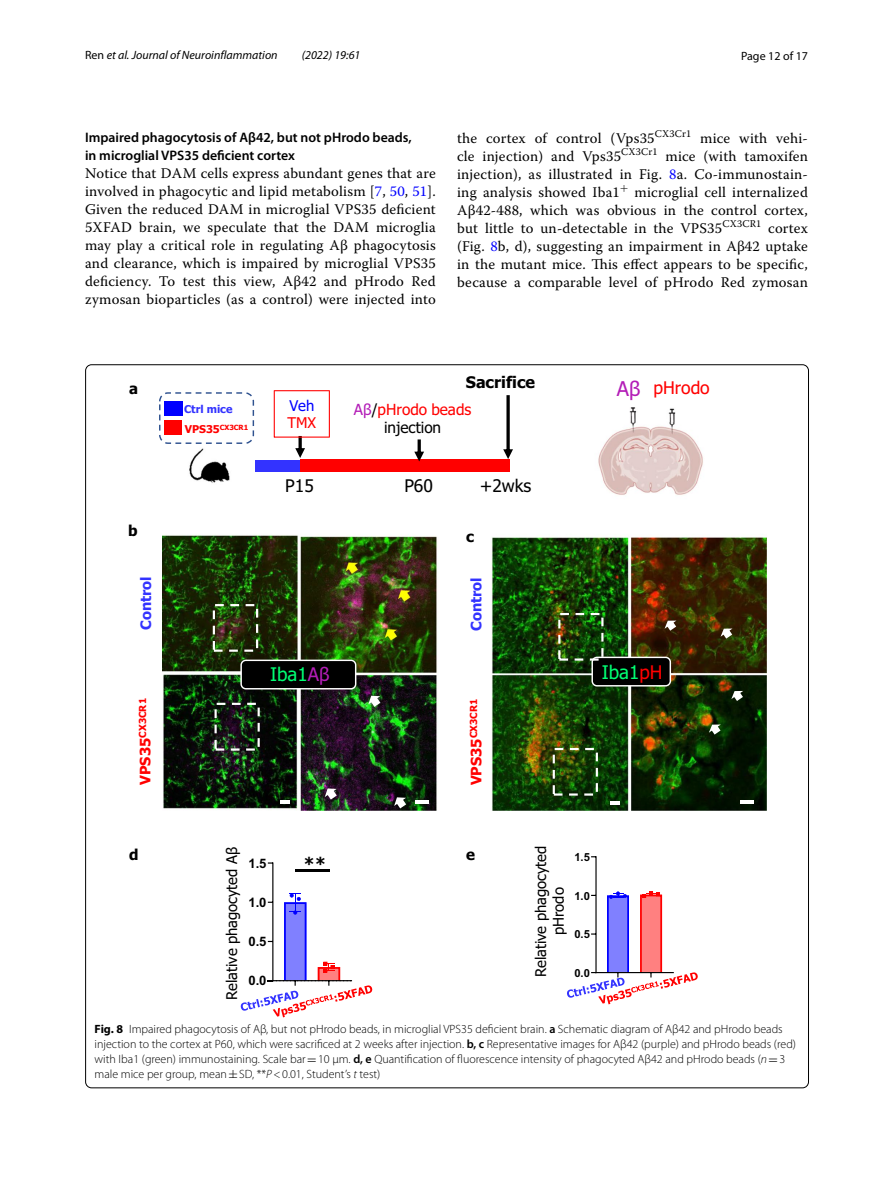
<style>
.page{position:relative;width:893px;height:1187px;background:#fff}
.page>*{position:absolute;margin:0;border:0;box-sizing:border-box;transform-origin:0 0}
.t1{font:18.75px "Tahoma 11";color:#00fe73}
.t2{font:17.4px "Tahoma 11";color:#000}
.t3{font:17.4px "Tahoma 11";color:#f00}
.t4{font:17.4px "Tahoma Bold 10";color:#000}
.t5{font:16.05px "Tahoma Bold 10";color:#000}
.t6{font:15.45px "Tahoma 11";color:#000}
.t7{font:15.3px "Tahoma 11";color:#f00}
.t8{font:15px "Tahoma Bold 10";color:#000}
.t9{font:14.85px/17.7px "Tahoma 11";letter-spacing:-.005em;color:#000;text-align:center}
.t10{font:14.85px "Tahoma 11";color:#00f}
.t11{font:14.85px "Tahoma 11";color:#f00}
.t12{font:14.7px/18px "Warnock Pro";letter-spacing:.015em;color:#000;text-align:justify}
.t13{font:14.4px "Tahoma Bold 10";color:#33f}
.t14{font:600 13.8px/18px "Myriad Pro";color:#000}
.t15{font:13.05px "Arial Bold MT7";color:#000}
.t16{font:300 12px/15px "Myriad Pro";color:#000}
.t17{font:italic 12px "Myriad Pro";color:#000}
.t18{font:12px "Myriad Pro";color:#000}
.t19{font:11.1px "Arial Bold MT7";color:#000}
.t20{font:10.8px "Tahoma Bold 10";color:#33f}
.t21{font:9.75px "Tahoma Bold 10";letter-spacing:-.005em;color:#f00}
.t22{font:7.2px "Tahoma Bold 10";letter-spacing:-.005em;color:#f00}
.s1{font-style:normal}
.s2{color:#00f}
.s3{font-size:20.4px;color:#b31db7}
.s4{color:#b31db7}
.s5{color:#000}
.s6{font-size:10.8px}
.s7{font-size:14.4px}
.s8{color:#f00}
.s9{font-weight:700}
.s10{font-weight:600}
.s11{font-family:"MTSY";font-weight:400}
.s12{font-style:italic}
</style>
<div class="page">
<img style="left:162px;top:407px;width:604px;height:403px">
<svg style="left:709px;top:724px;width:12px;height:10px"></svg>
<svg style="left:368px;top:695px;width:12px;height:11px"></svg>
<svg style="left:325px;top:788px;width:12px;height:11px"></svg>
<svg style="left:664px;top:620px;width:12px;height:10px"></svg>
<svg style="left:720px;top:628px;width:12px;height:10px"></svg>
<svg style="left:731px;top:691px;width:12px;height:10px"></svg>
<svg style="left:394px;top:797px;width:12px;height:11px"></svg>
<svg style="left:240px;top:659px;width:116px;height:30px;background:#1a1b19"></svg>
<svg style="left:229px;top:649px;width:9px;height:2px"></svg>
<svg style="left:244px;top:639px;width:14px;height:12px"></svg>
<svg style="left:256px;top:624px;width:2px;height:9px"></svg>
<svg style="left:246px;top:604px;width:12px;height:13px"></svg>
<svg style="left:230px;top:604px;width:9px;height:2px"></svg>
<svg style="left:213px;top:604px;width:11px;height:15px"></svg>
<svg style="left:213px;top:625px;width:2px;height:9px"></svg>
<svg style="left:213px;top:641px;width:10px;height:10px"></svg>
<svg style="left:231px;top:748px;width:9px;height:2px"></svg>
<svg style="left:246px;top:738px;width:14px;height:12px"></svg>
<svg style="left:258px;top:722px;width:2px;height:9px"></svg>
<svg style="left:247px;top:702px;width:13px;height:14px"></svg>
<svg style="left:232px;top:702px;width:9px;height:3px"></svg>
<svg style="left:215px;top:702px;width:10px;height:16px"></svg>
<svg style="left:215px;top:724px;width:2px;height:9px"></svg>
<svg style="left:215px;top:739px;width:9px;height:11px"></svg>
<svg style="left:610px;top:801px;width:9px;height:3px"></svg>
<svg style="left:740px;top:800px;width:13px;height:3px"></svg>
<hr style="left:415px;top:800px;width:14px;height:3px;background:#fff">
<svg style="left:575px;top:658px;width:8px;height:2px"></svg>
<svg style="left:590px;top:648px;width:81px;height:38px;background:#22271b"></svg>
<svg style="left:601px;top:633px;width:2px;height:8px"></svg>
<svg style="left:591px;top:613px;width:12px;height:13px"></svg>
<svg style="left:575px;top:613px;width:9px;height:2px"></svg>
<svg style="left:558px;top:613px;width:11px;height:15px"></svg>
<svg style="left:558px;top:635px;width:2px;height:8px"></svg>
<svg style="left:558px;top:650px;width:10px;height:10px"></svg>
<svg style="left:569px;top:793px;width:9px;height:2px"></svg>
<svg style="left:584px;top:783px;width:14px;height:12px"></svg>
<svg style="left:596px;top:767px;width:2px;height:9px"></svg>
<svg style="left:585px;top:747px;width:13px;height:14px"></svg>
<svg style="left:570px;top:747px;width:9px;height:3px"></svg>
<svg style="left:553px;top:747px;width:10px;height:16px"></svg>
<svg style="left:553px;top:770px;width:2px;height:8px"></svg>
<svg style="left:553px;top:785px;width:9px;height:10px"></svg>
<svg style="left:281px;top:800px;width:9px;height:3px"></svg>
<hr style="left:272px;top:862px;width:1px;height:119px;background:#000">
<svg style="left:241px;top:892px;width:131px;height:125px"></svg>
<hr style="left:295px;top:869px;width:35px;height:2px;background:#000">
<hr style="left:595px;top:856px;width:2px;height:117px;background:#000">
<svg style="left:567px;top:891px;width:131px;height:113px"></svg>
<div style="left:255px;top:460px;width:45px;height:11px;background:#33f"></div>
<div style="left:300px;top:459px;width:210px;height:12px;background:#f00"></div>
<svg style="left:159px;top:392px;width:95px;height:52px"></svg>
<div style="left:165px;top:400px;width:18px;height:15px;background:#00f"></div>
<div style="left:165px;top:420px;width:17px;height:15px;background:#f00"></div>
<svg style="left:414px;top:439px;width:10px;height:22px"></svg>
<svg style="left:274px;top:390px;width:56px;height:68px"></svg>
<svg style="left:503px;top:395px;width:10px;height:64px"></svg>
<p class="t17" style="left:85px;top:48px;width:194px"><span class="s1">Ren</span> et al. Journal of Neuroinflammation</p>
<p class="t17" style="left:302px;top:48px;width:60px">(2022) 19:61</p>
<p class="t18" style="left:741px;top:48px;width:68px">Page 12 of 17</p>
<p class="t14" style="left:85px;top:128px;width:328px">Impaired phagocytosis of Aβ42, but not pHrodo beads, in microglial VPS35 deficient cortex</p>
<p class="t12" style="left:85px;top:164px;width:352px">Notice that DAM cells express abundant genes that are involved in phagocytic and lipid metabolism [<span class="s2">7</span>, <span class="s2">50</span>, <span class="s2">51</span>].<br>Given the reduced DAM in microglial VPS35 deficient 5XFAD brain, we speculate that the DAM microglia may play a critical role in regulating Aβ phagocytosis and clearance, which is impaired by microglial VPS35 deficiency. To test this view, Aβ42 and pHrodo Red zymosan bioparticles (as a control) were injected into</p>
<p class="t12" style="left:457px;top:128px;width:352px">the cortex of control (Vps35<sup>CX3Cr1</sup> mice with vehi&shy;cle injection) and Vps35<sup>CX3Cr1</sup> mice (with tamoxifen injection), as illustrated in Fig. <span class="s2">8</span>a. Co-immunostain&shy;ing analysis showed Iba1<sup>+</sup> microglial cell internalized Aβ42-488, which was obvious in the control cortex, but little to un-detectable in the VPS35<sup>CX3CR1</sup> cortex (Fig. <span class="s2">8</span>b, d), suggesting an impairment in Aβ42 uptake in the mutant mice. This effect appears to be specific, because a comparable level of pHrodo Red zymosan</p>
<p class="t5" style="left:466px;top:370px;width:71px">Sacrifice</p>
<p class="t8" style="left:129px;top:377px;width:10px">a</p>
<p class="t3" style="left:617px;top:376px;width:94px"><span class="s3">Aβ</span> pHrodo</p>
<p class="t10" style="left:289px;top:395px;width:26px">Veh</p>
<p class="t11" style="left:287px;top:413px;width:30px">TMX</p>
<p class="t7" style="left:354px;top:399px;width:119px"><span class="s4">Aβ</span><span class="s5">/</span>pHrodo beads</p>
<p class="t6" style="left:384px;top:417px;width:59px">injection</p>
<p class="t20" style="left:184px;top:401px;width:50px">Ctrl mice</p>
<p class="t22" style="left:185px;top:422px;width:65px"><span class="s6">VPS35</span>CX3CR1</p>
<p class="t8" style="left:128px;top:520px;width:11px">b</p>
<p class="t13" style="left:136px;top:629px;width:55px;rotate:-90deg">Control</p>
<p class="t21" style="left:136px;top:784px;width:88px;rotate:-90deg"><span class="s7">VPS35</span>CX3CR1</p>
<p class="t2" style="left:285px;top:473px;width:30px">P15</p>
<p class="t2" style="left:404px;top:473px;width:30px">P60</p>
<p class="t2" style="left:480px;top:474px;width:53px">+2wks</p>
<p class="t8" style="left:466px;top:526px;width:9px">c</p>
<p class="t13" style="left:466px;top:631px;width:55px;rotate:-90deg">Control</p>
<p class="t1" style="left:270px;top:662px;width:61px">Iba1<span class="s4">Aβ</span></p>
<p class="t1" style="left:602px;top:659px;width:62px">Iba1<span class="s8">pH</span></p>
<p class="t21" style="left:467px;top:785px;width:88px;rotate:-90deg"><span class="s7">VPS35</span>CX3CR1</p>
<p class="t9" style="left:222px;top:999px;width:154px;rotate:-90deg">Relative phagocyted Aβ</p>
<p class="t4" style="left:304px;top:851px;width:24px">**</p>
<p class="t8" style="left:129px;top:843px;width:11px">d</p>
<p class="t8" style="left:466px;top:843px;width:10px">e</p>
<p class="t15" style="left:248px;top:854px;width:20px">1.5</p>
<p class="t15" style="left:248px;top:893px;width:20px">1.0</p>
<p class="t15" style="left:248px;top:932px;width:20px">0.5</p>
<p class="t15" style="left:248px;top:972px;width:20px">0.0</p>
<p class="t9" style="left:531px;top:977px;width:133px;rotate:-90deg">Relative phagocyted pHrodo</p>
<p class="t19" style="left:574px;top:849px;width:17px">1.5</p>
<p class="t19" style="left:574px;top:888px;width:17px">1.0</p>
<p class="t19" style="left:574px;top:926px;width:17px">0.5</p>
<p class="t19" style="left:574px;top:965px;width:17px">0.0</p>
<p class="t16" style="left:95px;top:1021px;width:703px"><span class="s9">Fig. 8</span> Impaired phagocytosis of Aβ, but not pHrodo beads, in microglial VPS35 deficient brain. <span class="s10">a</span> Schematic diagram of Aβ42 and pHrodo beads injection to the cortex at P60, which were sacrificed at 2 weeks after injection. <span class="s10">b, c</span> Representative images for Aβ42 (purple) and pHrodo beads (red) with Iba1 (green) immunostaining. Scale bar<span class="s11">=</span>10 μm. <span class="s10">d, e</span> Quantification of fluorescence intensity of phagocyted Aβ42 and pHrodo beads (<span class="s12">n</span><span class="s11">=</span>3 male mice per group, mean<span class="s11">±</span>SD, **<span class="s12">P</span>&lt;0.01, Student’s <span class="s12">t</span> test)</p>
</div>
